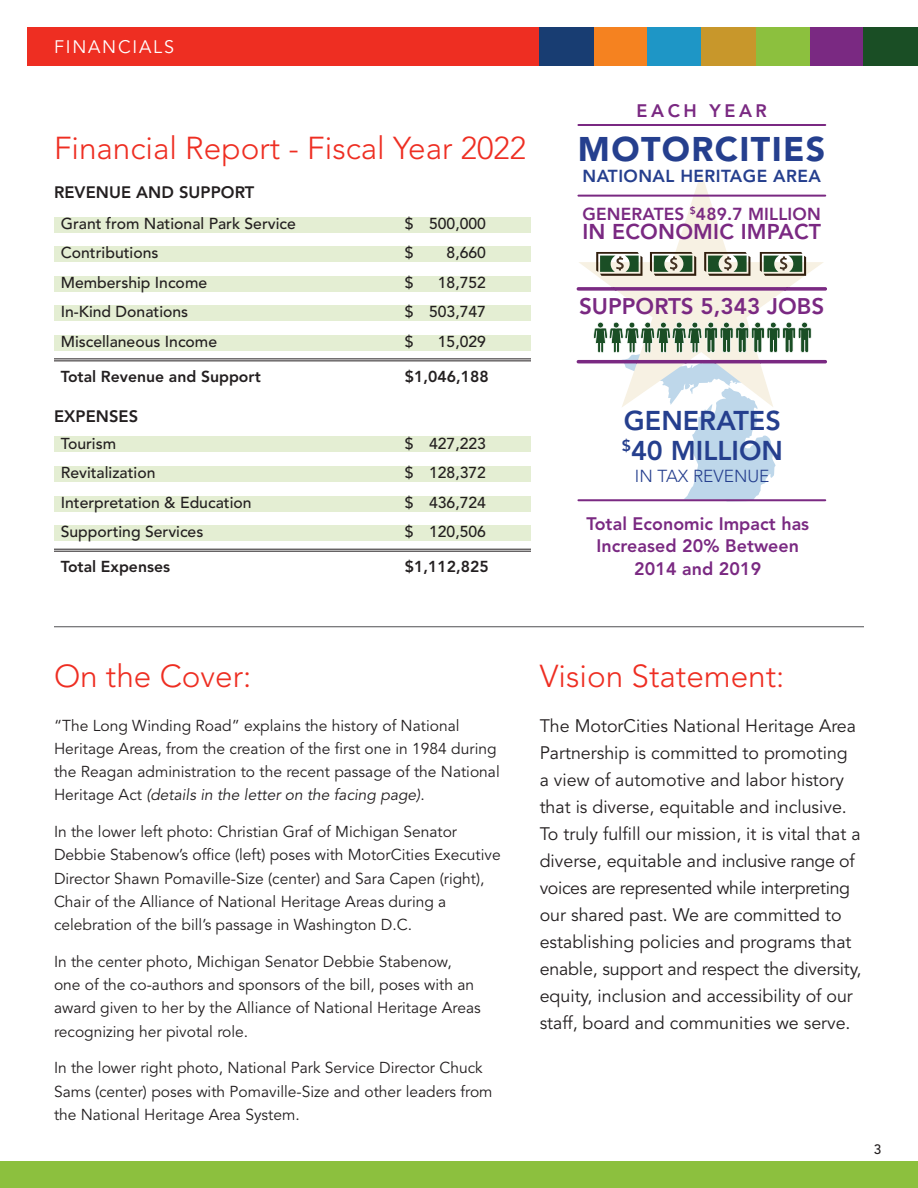
<style>
.page{position:relative;width:918px;height:1188px;background:#fff}
.page>*{position:absolute;margin:0;border:0;box-sizing:border-box;transform-origin:0 0}
.t1{font:900 33.9px "Avenir LT Std";letter-spacing:.04em;color:#253f8e}
.t2{font:300 31.5px "Avenir LT Std";color:#ee2e22}
.t3{font:800 27px "Avenir LT Std";color:#253f8e}
.t4{font:800 22.5px "Avenir LT Std";color:#7a2982}
.t5{font:800 21.3px "Avenir LT Std";letter-spacing:.01em;color:#7a2982}
.t6{font:18px/27px "Avenir LT Std";color:#231f20}
.t7{font:800 18px/22.5px "Avenir LT Std";letter-spacing:.005em;color:#7a2982;text-align:center}
.t8{font:18px "Avenir LT Std";letter-spacing:.1em;color:#fff}
.t9{font:800 18px "Avenir LT Std";letter-spacing:.2em;color:#7a2982}
.t10{font:800 17.25px "Avenir LT Std";letter-spacing:.01em;color:#7a2982}
.t11{font:800 17.25px "Avenir LT Std";letter-spacing:.025em;color:#253f8e}
.t12{font:300 17.25px "Avenir LT Std";color:#253f8e}
.t13{font:800 16.5px "Avenir LT Std";letter-spacing:.005em;color:#231f20}
.t14{font:15.75px/23.2px "Avenir LT Std";color:#231f20}
.t15{font:500 15.75px "Avenir LT Std";color:#231f20}
.t16{font:800 15.75px "Avenir LT Std";color:#231f20}
.t17{font:500 13.5px "Avenir LT Std";color:#231f20}
.s1{font-style:italic}
</style>
<div class="page">
<div style="left:27px;top:27px;width:516px;height:39px;background:#ee2e22"></div>
<div style="left:592px;top:27px;width:57px;height:39px;background:#f58220"></div>
<div style="left:648px;top:27px;width:55px;height:39px;background:#1e96c6"></div>
<div style="left:702px;top:27px;width:55px;height:39px;background:#c8972b"></div>
<div style="left:756px;top:27px;width:55px;height:39px;background:#8cc03e"></div>
<div style="left:810px;top:27px;width:55px;height:39px;background:#7a2982"></div>
<div style="left:864px;top:27px;width:54px;height:39px;background:#1a4e25"></div>
<div style="left:540px;top:27px;width:54px;height:39px;background:#183d72"></div>
<div style="left:54px;top:217px;width:477px;height:15px;background:#e4eed3"></div>
<div style="left:54px;top:246px;width:477px;height:16px;background:#e4eed3"></div>
<div style="left:54px;top:276px;width:477px;height:16px;background:#e4eed3"></div>
<div style="left:54px;top:306px;width:477px;height:15px;background:#e4eed3"></div>
<div style="left:54px;top:335px;width:477px;height:16px;background:#e4eed3"></div>
<hr style="left:54px;top:358px;width:477px;height:1px;background:#231f20">
<hr style="left:54px;top:360px;width:477px;height:1px;background:#231f20">
<div style="left:54px;top:437px;width:477px;height:15px;background:#e4eed3"></div>
<div style="left:54px;top:466px;width:477px;height:16px;background:#e4eed3"></div>
<div style="left:54px;top:496px;width:477px;height:16px;background:#e4eed3"></div>
<div style="left:54px;top:526px;width:477px;height:15px;background:#e4eed3"></div>
<hr style="left:54px;top:549px;width:477px;height:1px;background:#231f20">
<hr style="left:54px;top:551px;width:477px;height:1px;background:#231f20">
<div style="left:0;top:1161px;width:918px;height:27px;background:#8cc03e"></div>
<hr style="left:578px;top:499px;width:247px;height:2px;background:#7a2982">
<svg style="left:577px;top:287px;width:250px;height:4px"></svg>
<div style="left:577px;top:360px;width:250px;height:3px;background:#7a2982;border:2px solid #7a2982"></div>
<svg style="left:578px;top:173px;width:246px;height:191px"></svg>
<svg style="left:608px;top:286px;width:182px;height:5px"></svg>
<hr style="left:578px;top:195px;width:247px;height:2px;background:#7a2982">
<hr style="left:578px;top:124px;width:247px;height:2px;background:#7a2982">
<svg style="left:596px;top:252px;width:47px;height:24px"></svg>
<svg style="left:650px;top:252px;width:46px;height:24px"></svg>
<svg style="left:704px;top:252px;width:46px;height:24px"></svg>
<svg style="left:760px;top:252px;width:46px;height:24px"></svg>
<svg style="left:593px;top:322px;width:219px;height:180px"></svg>
<hr style="left:54px;top:626px;width:810px;height:1px;background:#636366">
<p class="t8" style="left:54px;top:37px;width:122px">FINANCIALS</p>
<p class="t2" style="left:54px;top:129px;width:474px">Financial Report - Fiscal Year 2022</p>
<p class="t13" style="left:54px;top:183px;width:202px">REVENUE AND SUPPORT</p>
<p class="t15" style="left:61px;top:214px;width:237px">Grant from National Park Service</p>
<p class="t15" style="left:405px;top:214px;width:83px">$ 500,000</p>
<p class="t15" style="left:61px;top:244px;width:99px">Contributions</p>
<p class="t15" style="left:405px;top:244px;width:10px">$</p>
<p class="t15" style="left:447px;top:244px;width:41px">8,660</p>
<p class="t15" style="left:61px;top:273px;width:148px">Membership Income</p>
<p class="t15" style="left:405px;top:273px;width:10px">$</p>
<p class="t15" style="left:438px;top:273px;width:50px">18,752</p>
<p class="t15" style="left:61px;top:303px;width:129px">In-Kind Donations</p>
<p class="t15" style="left:405px;top:303px;width:83px">$ 503,747</p>
<p class="t15" style="left:61px;top:333px;width:158px">Miscellaneous Income</p>
<p class="t15" style="left:405px;top:333px;width:10px">$</p>
<p class="t15" style="left:438px;top:333px;width:50px">15,029</p>
<p class="t16" style="left:61px;top:367px;width:202px">Total Revenue and Support</p>
<p class="t16" style="left:405px;top:367px;width:85px">$1,046,188</p>
<p class="t13" style="left:54px;top:407px;width:86px">EXPENSES</p>
<p class="t15" style="left:61px;top:434px;width:57px">Tourism</p>
<p class="t15" style="left:405px;top:434px;width:83px">$ 427,223</p>
<p class="t15" style="left:61px;top:464px;width:96px">Revitalization</p>
<p class="t15" style="left:405px;top:464px;width:83px">$ 128,372</p>
<p class="t15" style="left:61px;top:493px;width:192px">Interpretation &amp; Education</p>
<p class="t15" style="left:405px;top:493px;width:83px">$ 436,724</p>
<p class="t15" style="left:61px;top:523px;width:144px">Supporting Services</p>
<p class="t15" style="left:405px;top:523px;width:83px">$ 120,506</p>
<p class="t16" style="left:61px;top:557px;width:111px">Total Expenses</p>
<p class="t16" style="left:405px;top:557px;width:85px">$1,112,825</p>
<p class="t9" style="left:636px;top:100px;width:132px">EACH YEAR</p>
<p class="t1" style="left:578px;top:128px;width:249px">MOTORCITIES</p>
<p class="t11" style="left:583px;top:165px;width:240px">NATIONAL HERITAGE AREA</p>
<p class="t10" style="left:583px;top:204px;width:240px">GENERATES <sup>$</sup>489.7 MILLION</p>
<p class="t5" style="left:582px;top:219px;width:240px">IN ECONOMIC IMPACT</p>
<p class="t4" style="left:579px;top:293px;width:247px">SUPPORTS 5,343 JOBS</p>
<p class="t3" style="left:624px;top:405px;width:159px">GENERATES</p>
<p class="t3" style="left:622px;top:434px;width:163px"><sup>$</sup>40 MILLION</p>
<p class="t12" style="left:635px;top:466px;width:136px">IN TAX REVENUE</p>
<p class="t7" style="left:586px;top:512px;width:224px">Total Economic Impact has<br>Increased 20% Between<br>2014 and 2019</p>
<p class="t2" style="left:54px;top:657px;width:199px">On the Cover:</p>
<p class="t2" style="left:540px;top:657px;width:246px">Vision Statement:</p>
<p class="t14" style="left:54px;top:714px;width:447px">“The Long Winding Road” explains the history of National Heritage Areas, from the creation of the first one in 1984 during the Reagan administration to the recent passage of the National Heritage Act <span class="s1">(details in the letter on the facing page)</span>.</p>
<p class="t14" style="left:54px;top:820px;width:448px">In the lower left photo: Christian Graf of Michigan Senator Debbie Stabenow’s office (left) poses with MotorCities Executive Director Shawn Pomaville-Size (center) and Sara Capen (right), Chair of the Alliance of National Heritage Areas during a celebration of the bill’s passage in Washington D.C.</p>
<p class="t14" style="left:54px;top:950px;width:428px">In the center photo, Michigan Senator Debbie Stabenow, one of the co-authors and sponsors of the bill, poses with an award given to her by the Alliance of National Heritage Areas recognizing her pivotal role.</p>
<p class="t14" style="left:54px;top:1057px;width:440px">In the lower right photo, National Park Service Director Chuck<br>Sams (center) poses with Pomaville-Size and other leaders from the National Heritage Area System.</p>
<p class="t6" style="left:540px;top:713px;width:323px">The MotorCities National Heritage Area Partnership is committed to promoting a view of automotive and labor history that is diverse, equitable and inclusive.<br>To truly fulfill our mission, it is vital that a diverse, equitable and inclusive range of voices are represented while interpreting our shared past. We are committed to establishing policies and programs that enable, support and respect the diversity, equity, inclusion and accessibility of our staff, board and communities we serve.</p>
<p class="t17" style="left:874px;top:1142px;width:9px">3</p>
</div>
